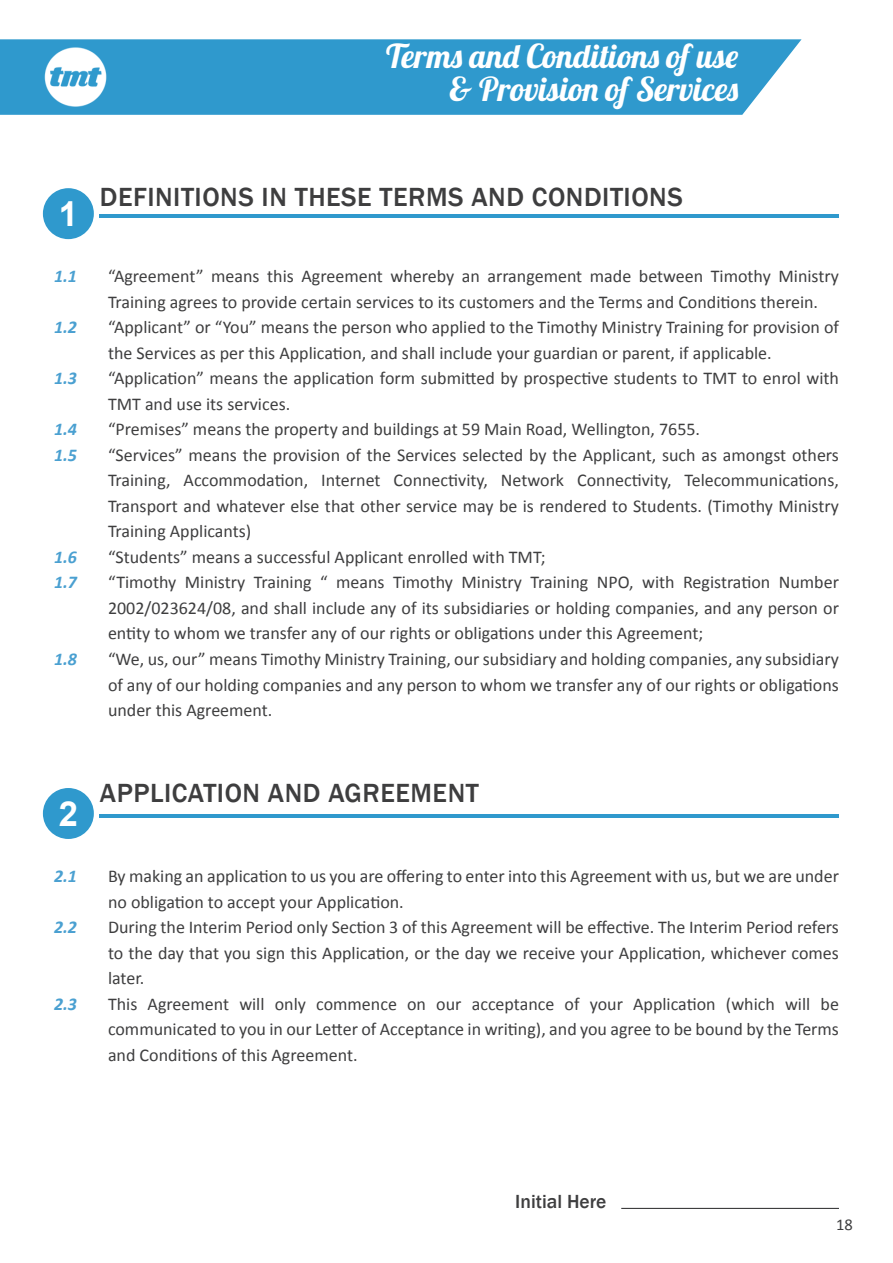
<style>
.page{position:relative;width:893px;height:1263px;background:#fff}
.page>*{position:absolute;margin:0;border:0;box-sizing:border-box;transform-origin:0 0}
.t1{font:700 34.5px "Arial";color:#fff}
.t2{font:33px/33px "Lobster 1.4";color:#fff;text-align:right}
.t3{font:500 27px "Franklin Gothic";letter-spacing:.02em;color:#3e3e3f}
.t4{font:500 19.5px "Franklin Gothic";color:#3e3e3f}
.t5{font:18px/25.5px "Calibri";color:#3e3e3f;text-align:justify}
.t6{font:italic 700 18px "Calibri";color:#4aa0d1}
.t7{font:16.5px "Calibri";color:#3e3e3f}
</style>
<div class="page">
<div style="left:0;top:39px;width:801px;height:76px;background:#2f99cd"></div>
<img style="left:45px;top:46px;width:62px;height:62px">
<div style="left:43px;top:188px;width:51px;height:51px;background:#2f99cd;border-radius:50%"></div>
<hr style="left:100px;top:214px;width:739px;height:4px;background:#2f99cd">
<div style="left:43px;top:788px;width:51px;height:51px;background:#2f99cd;border-radius:50%"></div>
<hr style="left:100px;top:814px;width:739px;height:3px;background:#2f99cd">
<hr style="left:621px;top:1208px;width:218px;height:1px;background:#3e3e3f">
<h2 class="t2" style="left:386px;top:39px;width:354px">Terms and Conditions of use &amp; Provision of Services</h2>
<h1 class="t1" style="left:59px;top:195px;width:21px">1</h1>
<h3 class="t3" style="left:100px;top:180px;width:584px">DEFINITIONS IN THESE TERMS AND CONDITIONS</h3>
<p class="t6" style="left:54px;top:265px;width:25px">1.1</p>
<p class="t5" style="left:108px;top:263px;width:732px">“Agreement” means this Agreement whereby an arrangement made between Timothy Ministry<br>Training agrees to provide certain services to its customers and the Terms and Conditions therein.</p>
<p class="t6" style="left:54px;top:316px;width:25px">1.2</p>
<p class="t5" style="left:108px;top:314px;width:732px">“Applicant” or “You” means the person who applied to the Timothy Ministry Training for provision of the Services as per this Application, and shall include your guardian or parent, if applicable.</p>
<p class="t6" style="left:54px;top:367px;width:25px">1.3</p>
<p class="t5" style="left:108px;top:365px;width:732px">“Application” means the application form submitted by prospective students to TMT to enrol with<br>TMT and use its services.</p>
<p class="t6" style="left:54px;top:418px;width:25px">1.4</p>
<p class="t5" style="left:108px;top:416px;width:594px">“Premises” means the property and buildings at 59 Main Road, Wellington, 7655.</p>
<p class="t6" style="left:54px;top:444px;width:25px">1.5</p>
<p class="t5" style="left:108px;top:441px;width:732px">“Services” means the provision of the Services selected by the Applicant, such as amongst others Training, Accommodation, Internet Connectivity, Network Connectivity, Telecommunications, Transport and whatever else that other service may be is rendered to Students. (Timothy Ministry Training Applicants)</p>
<p class="t6" style="left:54px;top:546px;width:25px">1.6</p>
<p class="t5" style="left:108px;top:543px;width:439px">“Students” means a successful Applicant enrolled with TMT;</p>
<p class="t6" style="left:54px;top:571px;width:25px">1.7</p>
<p class="t5" style="left:108px;top:569px;width:732px">“Timothy Ministry Training “ means Timothy Ministry Training NPO, with Registration Number 2002/023624/08, and shall include any of its subsidiaries or holding companies, and any person or entity to whom we transfer any of our rights or obligations under this Agreement;</p>
<p class="t6" style="left:54px;top:648px;width:25px">1.8</p>
<p class="t5" style="left:108px;top:645px;width:732px">“We, us, our” means Timothy Ministry Training, our subsidiary and holding companies, any subsidiary of any of our holding companies and any person to whom we transfer any of our rights or obligations under this Agreement.</p>
<h1 class="t1" style="left:59px;top:794px;width:21px">2</h1>
<h3 class="t3" style="left:100px;top:776px;width:380px">APPLICATION AND AGREEMENT</h3>
<p class="t6" style="left:54px;top:865px;width:25px">2.1</p>
<p class="t5" style="left:108px;top:863px;width:732px">By making an application to us you are offering to enter into this Agreement with us, but we are under no obligation to accept your Application.</p>
<p class="t6" style="left:54px;top:916px;width:25px">2.2</p>
<p class="t5" style="left:108px;top:914px;width:732px">During the Interim Period only Section 3 of this Agreement will be effective. The Interim Period refers to the day that you sign this Application, or the day we receive your Application, whichever comes later.</p>
<p class="t6" style="left:54px;top:992px;width:25px">2.3</p>
<p class="t5" style="left:108px;top:990px;width:732px">This Agreement will only commence on our acceptance of your Application (which will be communicated to you in our Letter of Acceptance in writing), and you agree to be bound by the Terms and Conditions of this Agreement.</p>
<p class="t4" style="left:515px;top:1190px;width:93px">Initial Here</p>
<p class="t7" style="left:836px;top:1215px;width:18px">18</p>
</div>
